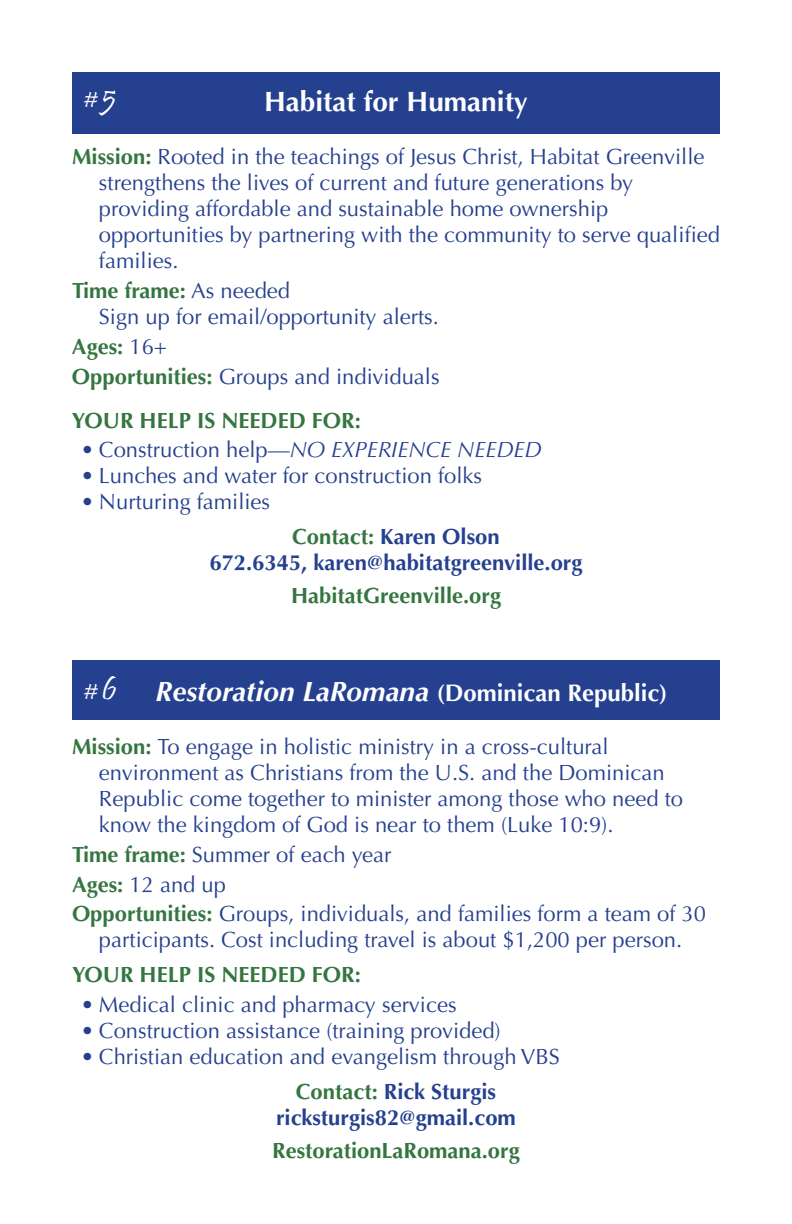
<style>
.page{position:relative;width:792px;height:1224px;background:#fff}
.page>*{position:absolute;margin:0;border:0;box-sizing:border-box;transform-origin:0 0}
.t1{font:italic 700 28px "Optima LT Std";color:#fff}
.t2{font:700 28px "Optima LT Std";color:#fff}
.t3{font:28px "Pristina";color:#fff}
.t4{font:22px/26px "Optima LT Std";color:#25408f}
.t5{font:700 22px "Optima LT Std";color:#347540}
.t6{font:700 22px/26px "Optima LT Std";color:#25408f;text-align:center}
.t7{font:italic 22px "Optima LT Std";color:#25408f}
.s1{font-weight:700;color:#347540}
.s2{font-weight:700;font-style:normal}
.s3{font-style:normal}
.s4{font-weight:700}
.s5{color:#347540}
.s6{font-size:32px}
.s7{font-style:normal;font-size:24px}
</style>
<div class="page">
<div style="left:72px;top:72px;width:648px;height:62px;background:#25408f"></div>
<div style="left:72px;top:660px;width:648px;height:59px;background:#25408f"></div>
<p class="t2" style="left:264px;top:85px;width:265px">Habitat for Humanity</p>
<p class="t4" style="left:99px;top:143px;width:623px;text-indent:-27px"><span class="s1">Mission:</span> Rooted in the teachings of Jesus Christ, Habitat Greenville strengthens the lives of current and future generations by providing affordable and sustainable home ownership opportunities by partnering with the community to serve qualified families.</p>
<p class="t4" style="left:99px;top:277px;width:341px;text-indent:-27px"><span class="s1">Time frame:</span> As needed<br>Sign up for email/opportunity alerts.</p>
<p class="t4" style="left:72px;top:332px;width:369px;line-height:29.6px"><span class="s1">Ages:</span> 16+<br><span class="s1">Opportunities:</span> Groups and individuals</p>
<p class="t5" style="left:72px;top:407px;width:290px">YOUR HELP IS NEEDED FOR:</p>
<p class="t7" style="left:81px;top:437px;width:462px"><span class="s2">•</span> <span class="s3">Construction help—</span>NO EXPERIENCE NEEDED</p>
<p class="t4" style="left:81px;top:463px;width:403px"><span class="s4">•</span> Lunches and water for construction folks</p>
<p class="t4" style="left:81px;top:489px;width:191px"><span class="s4">•</span> Nurturing families</p>
<p class="t6" style="left:210px;top:524px;width:375px"><span class="s5">Contact:</span> Karen Olson<br>672.6345, karen@habitatgreenville.org</p>
<p class="t5" style="left:291px;top:583px;width:212px">HabitatGreenville.org</p>
<p class="t3" style="left:84px;top:83px;width:34px">#<span class="s6">5</span></p>
<p class="t3" style="left:84px;top:675px;width:35px">#<span class="s6">6</span></p>
<p class="t1" style="left:156px;top:675px;width:514px">Restoration LaRomana <span class="s7">(Dominican Republic)</span></p>
<p class="t4" style="left:99px;top:734px;width:586px;text-indent:-27px"><span class="s1">Mission:</span> To engage in holistic ministry in a cross-cultural environment as Christians from the U.S. and the Dominican Republic come together to minister among those who need to know the kingdom of God is near to them (Luke 10:9).</p>
<p class="t4" style="left:72px;top:840px;width:636px;line-height:29.6px"><span class="s1">Time frame:</span> Summer of each year<br><span class="s1">Ages:</span> 12 and up<br><span class="s1">Opportunities:</span> Groups, individuals, and families form a team of 30</p>
<p class="t4" style="left:99px;top:927px;width:585px">participants. Cost including travel is about $1,200 per person.</p>
<p class="t5" style="left:72px;top:962px;width:290px">YOUR HELP IS NEEDED FOR:</p>
<p class="t4" style="left:81px;top:992px;width:377px"><span class="s4">•</span> Medical clinic and pharmacy services</p>
<p class="t4" style="left:81px;top:1018px;width:421px"><span class="s4">•</span> Construction assistance (training provided)</p>
<p class="t4" style="left:296px;top:1039px;width:265px;line-height:35px;text-indent:-215px"><span class="s4">•</span> Christian education and evangelism through VBS<br><span class="s1">Contact:</span> <span class="s4">Rick Sturgis</span></p>
<p class="t6" style="left:276px;top:1105px;width:241px">ricksturgis82@gmail.com</p>
<p class="t5" style="left:272px;top:1138px;width:249px">RestorationLaRomana.org</p>
</div>
